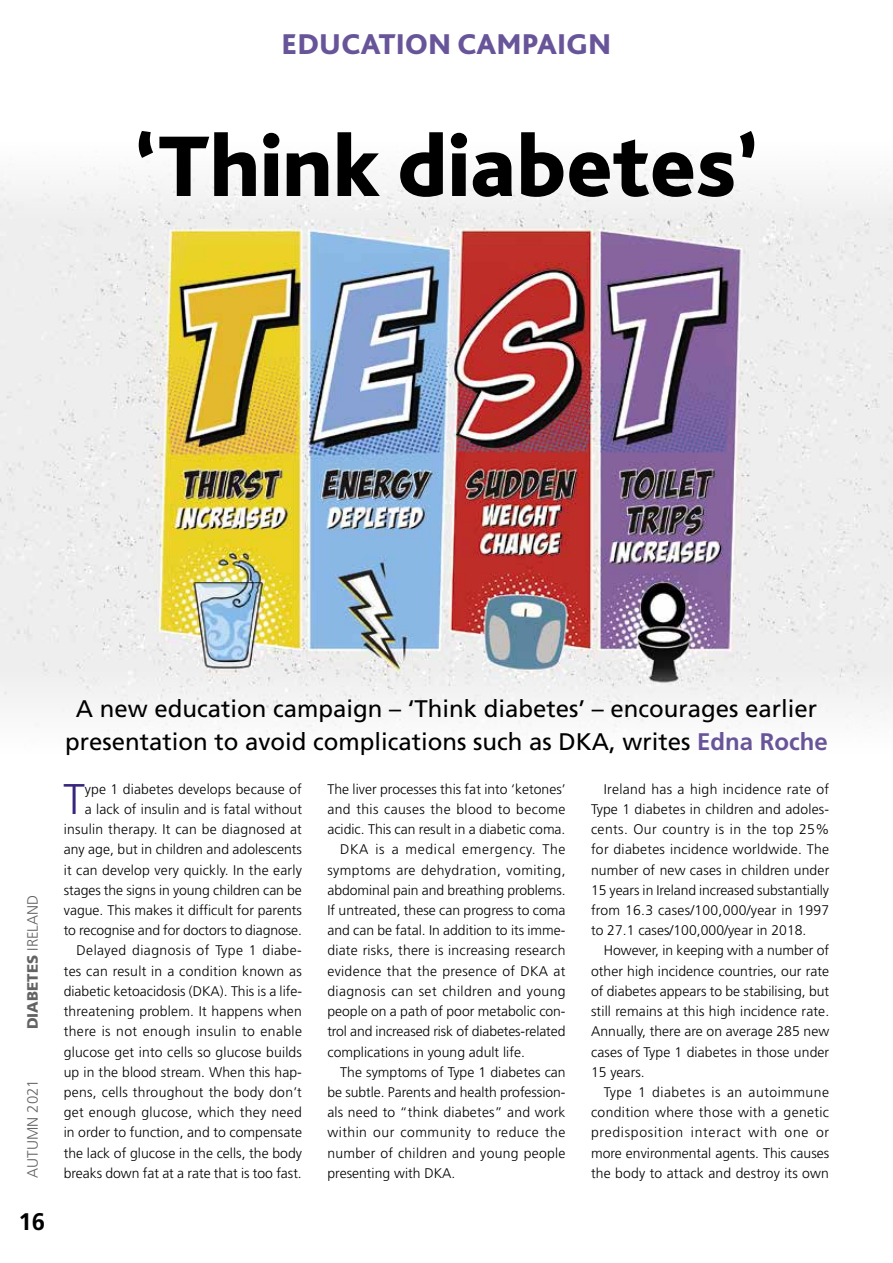
<style>
.page{position:relative;width:893px;height:1263px;background:#fff}
.page>*{position:absolute;margin:0;border:0;box-sizing:border-box;transform-origin:0 0}
.t1{font:800 90px "Bliss Pro";color:#000}
.t2{font:300 42.9px "Frutiger";color:#38257d}
.t3{font:800 30px "Bliss Pro";color:#685599}
.t4{font:24px/33px "Frutiger";color:#000;text-align:center}
.t5{font:700 24px "Frutiger";color:#000}
.t6{font:900 15px "Frutiger";letter-spacing:.005em;color:#636363}
.t7{font:300 15px "Frutiger";letter-spacing:.005em;color:#636363}
.t8{font:300 13.95px/20.2px "Frutiger";letter-spacing:.005em;color:#000;text-align:justify}
.t9{font:300 13.95px "Frutiger";letter-spacing:.03em;color:#000}
.t10{font:300 13.95px "Frutiger";letter-spacing:.025em;color:#000}
.t11{font:300 13.95px "Frutiger";letter-spacing:.035em;color:#000}
.t12{font:300 13.95px "Frutiger";letter-spacing:.045em;color:#000}
.s1{font-weight:300}
.s2{font-weight:700;color:#685599}
</style>
<div class="page">
<img style="left:0;top:154px;width:893px;height:585px">
<h3 class="t3" style="left:282px;top:25px;width:331px">EDUCATION CAMPAIGN</h3>
<h1 class="t1" style="left:136px;top:110px;width:623px">‘Think diabetes’</h1>
<p class="t6" style="left:23px;top:1029px;width:136px;rotate:-90deg">DIABETES <span class="s1">IRELAND</span></p>
<p class="t7" style="left:24px;top:1178px;width:100px;rotate:-90deg">AUTUMN 2021</p>
<h3 class="t5" style="left:19px;top:1207px;width:28px">16</h3>
<h3 class="t4" style="left:65px;top:692px;width:764px">A new education campaign – ‘Think diabetes’ – encourages earlier presentation to avoid complications such as DKA, writes <span class="s2">Edna Roche</span></h3>
<p class="t8" style="left:64px;top:779px;width:240px;text-align:right">ype 1 diabetes develops because of<br>a lack of insulin and is fatal without insulin therapy. It can be diagnosed at any age, but in children and adolescents it can develop very quickly. In the early stages the signs in young children can be vague. This makes it difficult for parents to recognise and for doctors to diagnose.<br>Delayed diagnosis of Type 1 diabe&shy;tes can result in a condition known as diabetic ketoacidosis (DKA). This is a life&shy;threatening problem. It happens when there is not enough insulin to enable glucose get into cells so glucose builds up in the blood stream. When this hap&shy;pens, cells throughout the body don’t get enough glucose, which they need in order to function, and to compensate the lack of glucose in the cells, the body breaks down fat at a rate that is too fast.</p>
<p class="t8" style="left:327px;top:779px;width:240px">The liver processes this fat into ‘ketones’</p>
<h2 class="t2" style="left:63px;top:775px;width:23px">T</h2>
<p class="t9" style="left:327px;top:801px;width:240px">and this causes the blood to become</p>
<p class="t8" style="left:327px;top:819px;width:240px">acidic. This can result in a diabetic coma.</p>
<p class="t12" style="left:340px;top:841px;width:227px">DKA is a medical emergency. The</p>
<p class="t9" style="left:327px;top:862px;width:240px">symptoms are dehydration, vomiting,</p>
<p class="t8" style="left:327px;top:880px;width:240px">abdominal pain and breathing problems.</p>
<p class="t8" style="left:327px;top:900px;width:239px">If untreated, these can progress to coma</p>
<p class="t8" style="left:327px;top:920px;width:240px">and can be fatal. In addition to its imme-</p>
<p class="t8" style="left:327px;top:940px;width:240px">diate risks, there is increasing research</p>
<p class="t10" style="left:327px;top:963px;width:240px">evidence that the presence of DKA at</p>
<p class="t9" style="left:327px;top:983px;width:240px">diagnosis can set children and young</p>
<p class="t8" style="left:327px;top:1001px;width:240px">people on a path of poor metabolic con-</p>
<p class="t8" style="left:327px;top:1021px;width:239px">trol and increased risk of diabetes-related</p>
<p class="t8" style="left:327px;top:1041px;width:199px">complications in young adult life.</p>
<p class="t8" style="left:340px;top:1062px;width:227px">The symptoms of Type 1 diabetes can</p>
<p class="t8" style="left:327px;top:1082px;width:240px">be subtle. Parents and health profession-</p>
<p class="t8" style="left:327px;top:1102px;width:240px">als need to “think diabetes” and work</p>
<p class="t11" style="left:327px;top:1125px;width:239px">within our community to reduce the</p>
<p class="t8" style="left:327px;top:1143px;width:239px">number of children and young people</p>
<p class="t8" style="left:327px;top:1163px;width:130px">presenting with DKA.</p>
<p class="t8" style="left:591px;top:779px;width:240px;text-indent:13px">Ireland has a high incidence rate of Type 1 diabetes in children and adoles&shy;cents. Our country is in the top 25% for diabetes incidence worldwide. The number of new cases in children under 15 years in Ireland increased substantially from 16.3 cases/100,000/year in 1997 to 27.1 cases/100,000/year in 2018.</p>
<p class="t8" style="left:591px;top:940px;width:240px;text-indent:13px">However, in keeping with a number of other high incidence countries, our rate of diabetes appears to be stabilising, but still remains at this high incidence rate.<br>Annually, there are on average 285 new cases of Type 1 diabetes in those under 15 years.</p>
<p class="t8" style="left:591px;top:1082px;width:240px;text-indent:13px">Type 1 diabetes is an autoimmune condition where those with a genetic predisposition interact with one or more environmental agents. This causes the body to attack and destroy its own</p>
</div>
